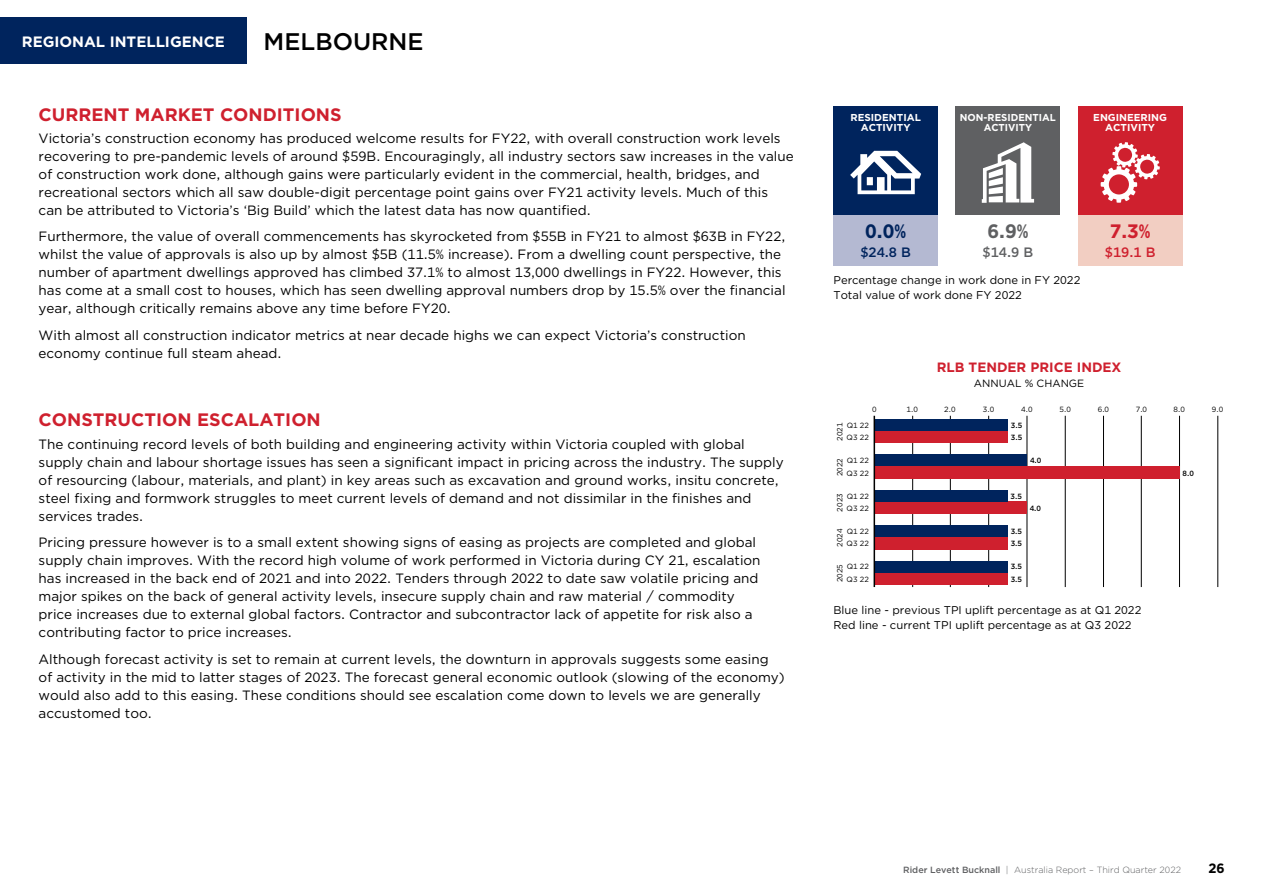
<style>
.page{position:relative;width:1263px;height:893px;background:#fff}
.page>*{position:absolute;margin:0;border:0;box-sizing:border-box;transform-origin:0 0}
.t1{font:500 24px "Gotham";color:#000}
.t2{font:700 19.5px "Gotham";color:#00245d}
.t3{font:700 19.5px "Gotham";color:#5f6062}
.t4{font:700 19.5px "Gotham";color:#cf202e}
.t5{font:700 18px "Gotham";color:#cf202e}
.t6{font:700 15px "Gotham";color:#fff}
.t7{font:500 13.65px "Gotham";color:#00245d}
.t8{font:500 13.65px "Gotham";color:#5f6062}
.t9{font:500 13.65px "Gotham";color:#cf202e}
.t10{font:13.5px/18px "Gotham";color:#000}
.t11{font:700 13.5px "Gotham";color:#cf202e}
.t12{font:700 13.5px "Gotham";color:#000}
.t13{font:11.25px/15px "Gotham";color:#000}
.t14{font:10.5px "Gotham";color:#000}
.t15{font:700 10.05px/10.1px "Gotham";color:#fff;text-align:center}
.t16{font:300 9px "Gotham";color:#5f6062}
.t17{font:7.5px/12.5px "Gotham";color:#000}
.t18{font:500 7.5px/12.5px "Gotham";color:#000}
.s1{font-weight:500}
</style>
<div class="page">
<div style="left:0;top:17px;width:247px;height:47px;background:#00245d"></div>
<div style="left:833px;top:215px;width:105px;height:51px;background:#b4b9d2"></div>
<div style="left:833px;top:106px;width:105px;height:109px;background:#00245d"></div>
<svg style="left:850px;top:151px;width:71px;height:43px"></svg>
<div style="left:956px;top:106px;width:104px;height:109px;background:#5f6062"></div>
<svg style="left:982px;top:142px;width:52px;height:61px"></svg>
<div style="left:1078px;top:215px;width:104px;height:51px;background:#f2cec2"></div>
<div style="left:1078px;top:106px;width:104px;height:109px;background:#cf202e"></div>
<svg style="left:1100px;top:142px;width:60px;height:61px"></svg>
<hr style="left:988px;top:416px;width:1px;height:171px;background:#000">
<hr style="left:1103px;top:416px;width:1px;height:171px;background:#000">
<hr style="left:1065px;top:416px;width:1px;height:171px;background:#000">
<hr style="left:1027px;top:416px;width:1px;height:171px;background:#000">
<hr style="left:1141px;top:416px;width:1px;height:171px;background:#000">
<hr style="left:1179px;top:416px;width:1px;height:171px;background:#000">
<hr style="left:1217px;top:416px;width:1px;height:171px;background:#000">
<hr style="left:912px;top:416px;width:1px;height:171px;background:#000">
<hr style="left:950px;top:416px;width:1px;height:171px;background:#000">
<div style="left:874px;top:431px;width:134px;height:12px;background:#cf202e"></div>
<div style="left:874px;top:419px;width:134px;height:12px;background:#00245d"></div>
<div style="left:874px;top:466px;width:305px;height:12px;background:#cf202e"></div>
<div style="left:874px;top:455px;width:153px;height:11px;background:#00245d"></div>
<div style="left:874px;top:502px;width:153px;height:12px;background:#cf202e"></div>
<div style="left:874px;top:490px;width:134px;height:12px;background:#00245d"></div>
<div style="left:874px;top:537px;width:134px;height:12px;background:#cf202e"></div>
<div style="left:874px;top:525px;width:134px;height:12px;background:#00245d"></div>
<div style="left:874px;top:572px;width:134px;height:13px;background:#cf202e"></div>
<div style="left:874px;top:561px;width:134px;height:11px;background:#00245d"></div>
<hr style="left:873px;top:416px;width:2px;height:171px;background:#000">
<p class="t6" style="left:22px;top:35px;width:204px">REGIONAL INTELLIGENCE</p>
<h1 class="t1" style="left:264px;top:31px;width:162px">MELBOURNE</h1>
<h3 class="t5" style="left:39px;top:106px;width:305px">CURRENT MARKET CONDITIONS</h3>
<p class="t10" style="left:39px;top:130px;width:757px">Victoria’s construction economy has produced welcome results for FY22, with overall construction work levels recovering to pre-pandemic levels of around $59B. Encouragingly, all industry sectors saw increases in the value of construction work done, although gains were particularly evident in the commercial, health, bridges, and recreational sectors which all saw double-digit percentage point gains over FY21 activity levels. Much of this can be attributed to Victoria’s ‘Big Build’ which the latest data has now quantified.</p>
<p class="t10" style="left:39px;top:228px;width:748px">Furthermore, the value of overall commencements has skyrocketed from $55B in FY21 to almost $63B in FY22, whilst the value of approvals is also up by almost $5B (11.5% increase). From a dwelling count perspective, the number of apartment dwellings approved has climbed 37.1% to almost 13,000 dwellings in FY22. However, this has come at a small cost to houses, which has seen dwelling approval numbers drop by 15.5% over the financial year, although critically remains above any time before FY20.</p>
<p class="t10" style="left:39px;top:327px;width:709px">With almost all construction indicator metrics at near decade highs we can expect Victoria’s construction economy continue full steam ahead.</p>
<h3 class="t5" style="left:39px;top:412px;width:284px">CONSTRUCTION ESCALATION</h3>
<p class="t10" style="left:39px;top:436px;width:746px">The continuing record levels of both building and engineering activity within Victoria coupled with global supply chain and labour shortage issues has seen a significant impact in pricing across the industry. The supply of resourcing (labour, materials, and plant) in key areas such as excavation and ground works, insitu concrete, steel fixing and formwork struggles to meet current levels of demand and not dissimilar in the finishes and services trades.</p>
<p class="t10" style="left:39px;top:534px;width:723px">Pricing pressure however is to a small extent showing signs of easing as projects are completed and global supply chain improves. With the record high volume of work performed in Victoria during CY 21, escalation has increased in the back end of 2021 and into 2022. Tenders through 2022 to date saw volatile pricing and major spikes on the back of general activity levels, insecure supply chain and raw material / commodity price increases due to external global factors. Contractor and subcontractor lack of appetite for risk also a contributing factor to price increases.</p>
<p class="t10" style="left:39px;top:650px;width:748px">Although forecast activity is set to remain at current levels, the downturn in approvals suggests some easing of activity in the mid to latter stages of 2023. The forecast general economic outlook (slowing of the economy) would also add to this easing. These conditions should see escalation come down to levels we are generally accustomed too.</p>
<p class="t15" style="left:850px;top:113px;width:72px">RESIDENTIAL<br>ACTIVITY</p>
<p class="t15" style="left:960px;top:113px;width:97px">NON-RESIDENTIAL<br>ACTIVITY</p>
<p class="t15" style="left:1093px;top:113px;width:75px">ENGINEERING<br>ACTIVITY</p>
<h2 class="t2" style="left:865px;top:223px;width:42px">0.0%</h2>
<p class="t7" style="left:860px;top:246px;width:52px">$24.8 B</p>
<h2 class="t3" style="left:987px;top:223px;width:42px">6.9%</h2>
<p class="t8" style="left:982px;top:246px;width:52px">$14.9 B</p>
<p class="t13" style="left:833px;top:273px;width:248px">Percentage change in work done in FY 2022<br>Total value of work done FY 2022</p>
<h2 class="t4" style="left:1110px;top:223px;width:42px">7.3%</h2>
<p class="t9" style="left:1105px;top:246px;width:52px">$19.1 B</p>
<p class="t11" style="left:937px;top:361px;width:186px">RLB TENDER PRICE INDEX</p>
<p class="t14" style="left:974px;top:379px;width:112px">ANNUAL % CHANGE</p>
<p class="t18" style="left:1011px;top:419px;width:13px">3.5<br>3.5</p>
<p class="t18" style="left:1030px;top:455px;width:13px">4.0</p>
<p class="t17" style="left:872px;top:403px;width:6px">0</p>
<p class="t17" style="left:1136px;top:403px;width:13px">7.0</p>
<p class="t17" style="left:1173px;top:403px;width:13px">8.0</p>
<p class="t17" style="left:1212px;top:403px;width:13px">9.0</p>
<p class="t17" style="left:907px;top:403px;width:13px">1.0</p>
<p class="t17" style="left:944px;top:403px;width:13px">2.0</p>
<p class="t17" style="left:983px;top:403px;width:13px">3.0</p>
<p class="t17" style="left:1098px;top:403px;width:13px">6.0</p>
<p class="t17" style="left:1021px;top:403px;width:13px">4.0</p>
<p class="t17" style="left:1059px;top:403px;width:13px">5.0</p>
<p class="t17" style="left:834px;top:441px;width:20px;rotate:-90deg">2021</p>
<p class="t17" style="left:847px;top:419px;width:24px">Q1 22<br>Q3 22</p>
<p class="t17" style="left:834px;top:476px;width:20px;rotate:-90deg">2022</p>
<p class="t17" style="left:847px;top:455px;width:24px">Q1 22<br>Q3 22</p>
<p class="t17" style="left:834px;top:511px;width:20px;rotate:-90deg">2023</p>
<p class="t17" style="left:847px;top:490px;width:24px">Q1 22<br>Q3 22</p>
<p class="t17" style="left:834px;top:547px;width:20px;rotate:-90deg">2024</p>
<p class="t17" style="left:847px;top:525px;width:24px">Q1 22<br>Q3 22</p>
<p class="t17" style="left:834px;top:582px;width:20px;rotate:-90deg">2025</p>
<p class="t17" style="left:847px;top:561px;width:24px">Q1 22<br>Q3 22</p>
<p class="t18" style="left:1182px;top:467px;width:13px">8.0</p>
<p class="t18" style="left:1010px;top:490px;width:13px">3.5</p>
<p class="t18" style="left:1030px;top:502px;width:13px">4.0</p>
<p class="t18" style="left:1011px;top:525px;width:13px">3.5<br>3.5</p>
<p class="t18" style="left:1011px;top:561px;width:13px">3.5<br>3.5</p>
<p class="t13" style="left:833px;top:603px;width:309px">Blue line - previous TPI uplift percentage as at Q1 2022<br>Red line - current TPI uplift percentage as at Q3 2022</p>
<p class="t16" style="left:903px;top:866px;width:279px"><span class="s1">Rider Levett Bucknall</span> | Australia Report – Third Quarter 2022</p>
<p class="t12" style="left:1208px;top:862px;width:18px">26</p>
</div>
